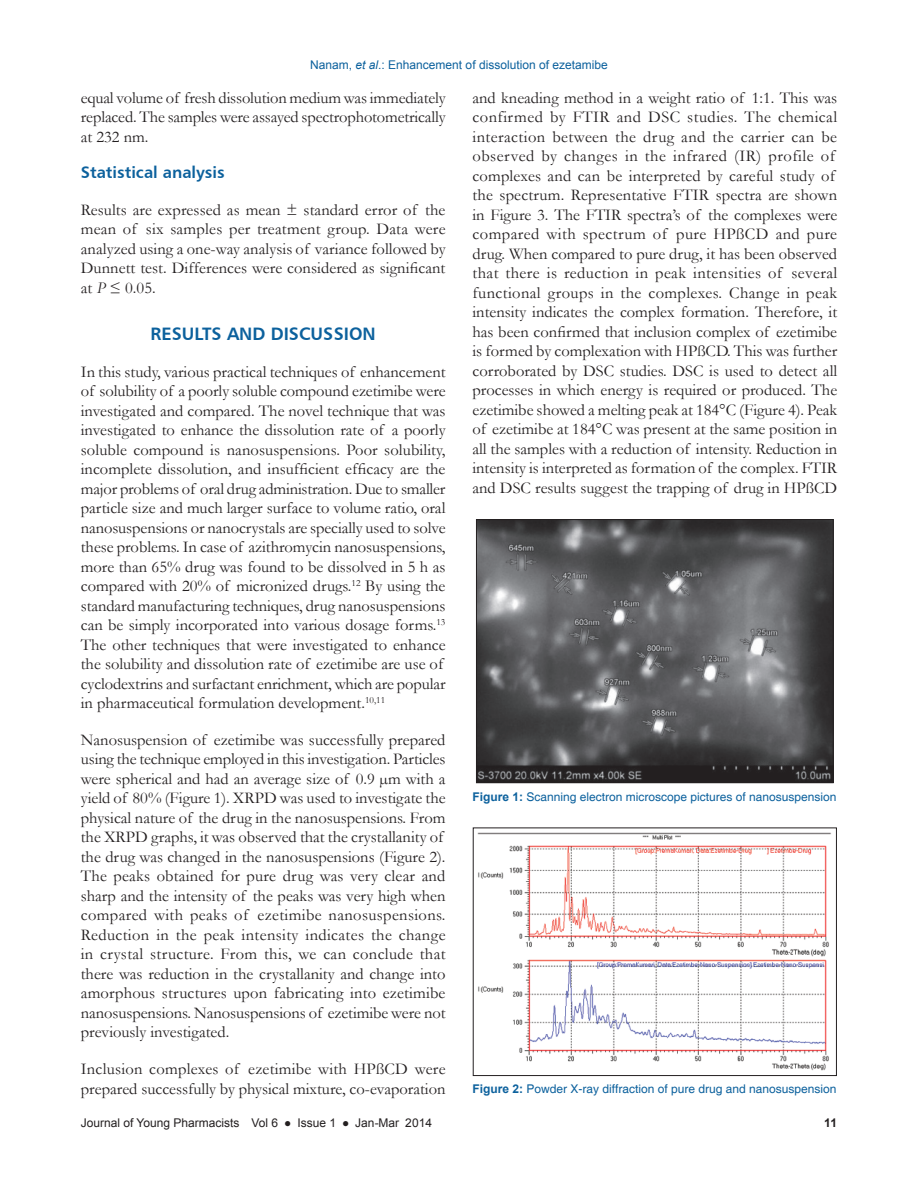
<style>
.page{position:relative;width:918px;height:1188px;background:#fff}
.page>*{position:absolute;margin:0;border:0;box-sizing:border-box;transform-origin:0 0}
.t1{font:18px "Humanist 777 BT Bold B";color:#0c619d}
.t2{font:16.5px/19.5px "Garamond";color:#231f20}
.t3{font:16.5px "Humanist 777 BT Bold B";color:#0c619d}
.t4{font:12px "Helvetica";color:#0c619d}
.t5{font:12px "Arial";color:#231f20}
.t6{font:12px "Arial";color:#0c619d}
.t7{font:700 12px "Arial";color:#231f20}
.s1{font-style:italic}
.s2{font-family:"Arial";font-weight:700}
</style>
<div class="page">
<img style="left:478px;top:521px;width:353px;height:260px">
<div style="left:476px;top:519px;width:357px;height:264px;border:1px solid #231f20"></div>
<img style="left:477px;top:832px;width:354px;height:239px">
<div style="left:473px;top:828px;width:364px;height:248px;border:1px solid #231f20"></div>
<p class="t6" style="left:310px;top:58px;width:299px">Nanam, <span class="s1">et al</span>.: Enhancement of dissolution of ezetamibe</p>
<p class="t2" style="left:81px;top:88px;width:366px;text-align:justify">equal volume of fresh dissolution medium was immediately replaced. The samples were assayed spectrophotometrically at 232 nm.</p>
<p class="t3" style="left:81px;top:162px;width:145px">Statistical analysis</p>
<p class="t2" style="left:81px;top:200px;width:366px;text-align:justify">Results are expressed as mean ± standard error of the mean of six samples per treatment group. Data were analyzed using a one-way analysis of variance followed by Dunnett test. Differences were considered as significant at <span class="s1">P</span> ≤ 0.05.</p>
<p class="t1" style="left:151px;top:323px;width:227px">RESULTS AND DISCUSSION</p>
<p class="t2" style="left:81px;top:362px;width:366px">In this study, various practical techniques of enhancement of solubility of a poorly soluble compound ezetimibe were investigated and compared. The novel technique that was investigated to enhance the dissolution rate of a poorly soluble compound is nanosuspensions. Poor solubility, incomplete dissolution, and insufficient efficacy are the major problems of oral drug administration. Due to smaller particle size and much larger surface to volume ratio, oral nanosuspensions or nanocrystals are specially used to solve these problems. In case of azithromycin nanosuspensions, more than 65% drug was found to be dissolved in 5 h as compared with 20% of micronized drugs.<sup>12</sup> By using the standard manufacturing techniques, drug nanosuspensions can be simply incorporated into various dosage forms.<sup>13<br></sup>The other techniques that were investigated to enhance the solubility and dissolution rate of ezetimibe are use of cyclodextrins and surfactant enrichment, which are popular in pharmaceutical formulation development.<sup>10,11</sup></p>
<p class="t2" style="left:81px;top:730px;width:366px">Nanosuspension of ezetimibe was successfully prepared using the technique employed in this investigation. Particles were spherical and had an average size of 0.9 μm with a yield of 80% (Figure 1). XRPD was used to investigate the physical nature of the drug in the nanosuspensions. From the XRPD graphs, it was observed that the crystallanity of the drug was changed in the nanosuspensions (Figure 2).<br>The peaks obtained for pure drug was very clear and sharp and the intensity of the peaks was very high when compared with peaks of ezetimibe nanosuspensions.<br>Reduction in the peak intensity indicates the change in crystal structure. From this, we can conclude that there was reduction in the crystallanity and change into amorphous structures upon fabricating into ezetimibe nanosuspensions. Nanosuspensions of ezetimibe were not previously investigated.</p>
<p class="t2" style="left:81px;top:1060px;width:366px">Inclusion complexes of ezetimibe with HPßCD were prepared successfully by physical mixture, co-evaporation</p>
<p class="t2" style="left:473px;top:88px;width:366px">and kneading method in a weight ratio of 1:1. This was confirmed by FTIR and DSC studies. The chemical interaction between the drug and the carrier can be observed by changes in the infrared (IR) profile of complexes and can be interpreted by careful study of the spectrum. Representative FTIR spectra are shown in Figure 3. The FTIR spectra’s of the complexes were compared with spectrum of pure HPßCD and pure drug. When compared to pure drug, it has been observed that there is reduction in peak intensities of several functional groups in the complexes. Change in peak intensity indicates the complex formation. Therefore, it has been confirmed that inclusion complex of ezetimibe is formed by complexation with HPßCD. This was further corroborated by DSC studies. DSC is used to detect all processes in which energy is required or produced. The ezetimibe showed a melting peak at 184°C (Figure 4). Peak of ezetimibe at 184°C was present at the same position in all the samples with a reduction of intensity. Reduction in intensity is interpreted as formation of the complex. FTIR and DSC results suggest the trapping of drug in HPßCD</p>
<p class="t4" style="left:472px;top:790px;width:366px"><span class="s2">Figure 1:</span> Scanning electron microscope pictures of nanosuspension</p>
<p class="t4" style="left:472px;top:1082px;width:366px"><span class="s2">Figure 2:</span> Powder X-ray diffraction of pure drug and nanosuspension</p>
<p class="t5" style="left:81px;top:1116px;width:353px">Journal of Young Pharmacists Vol 6 ● Issue 1 ● Jan-Mar 2014</p>
<p class="t7" style="left:824px;top:1116px;width:14px">11</p>
</div>
